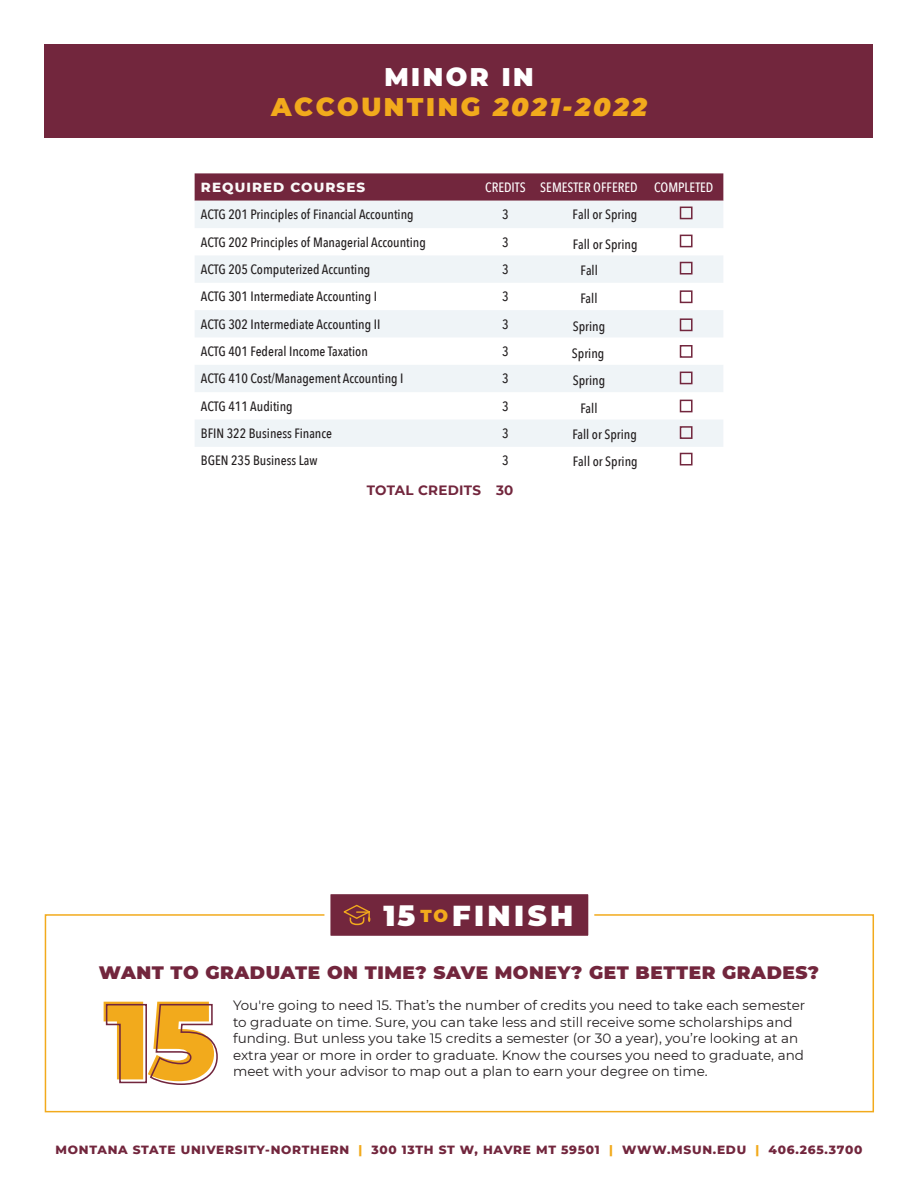
<style>
.page{position:relative;width:918px;height:1188px;background:#fff}
.page>*{position:absolute;margin:0;border:0;box-sizing:border-box;transform-origin:0 0}
.t1{font:900 111px "Montserrat";color:#f2aa1c}
.t2{font:900 28.8px "Montserrat";letter-spacing:.12em;color:#fff}
.t3{font:900 25.5px/30.6px "Montserrat";letter-spacing:.1em;color:#f2aa1c;text-align:center}
.t4{font:900 18px "Montserrat";letter-spacing:.03em;color:#72263d}
.t5{font:500 13.5px "Avenir Next Condensed";color:#231f20}
.t6{font:13.5px/16.5px "Montserrat";color:#231f20}
.t7{font:500 13.5px "Avenir Next Condensed";color:#fff}
.t8{font:800 13.5px "Montserrat";letter-spacing:.08em;color:#fbf9f9}
.t9{font:700 13.5px "Montserrat";letter-spacing:.02em;color:#72263d}
.t10{font:800 12.15px "Montserrat";letter-spacing:.06em;color:#72263d}
.s1{color:#fff}
.s2{font-style:italic}
.s3{font-size:17.25px;color:#f2aa1c}
.s4{color:#f2aa1c}
</style>
<div class="page">
<div style="left:45px;top:45px;width:828px;height:93px;background:#72263d"></div>
<svg style="left:195px;top:173px;width:528px;height:28px;background:#762c42"></svg>
<svg style="left:195px;top:201px;width:528px;height:246px;fill:#eff4f7"></svg>
<div style="left:680px;top:207px;width:13px;height:12px;border:2px solid #72263d"></div>
<div style="left:680px;top:235px;width:13px;height:12px;border:2px solid #72263d"></div>
<div style="left:680px;top:262px;width:13px;height:13px;border:2px solid #72263d"></div>
<div style="left:680px;top:290px;width:13px;height:13px;border:2px solid #72263d"></div>
<div style="left:680px;top:318px;width:13px;height:13px;border:2px solid #72263d"></div>
<div style="left:45px;top:914px;width:829px;height:198px;border:2px solid #f2aa1c"></div>
<svg style="left:321px;top:894px;width:276px;height:42px;background:#7e374a"></svg>
<div style="left:680px;top:345px;width:13px;height:13px;border:2px solid #72263d"></div>
<div style="left:680px;top:372px;width:13px;height:12px;border:2px solid #72263d"></div>
<div style="left:680px;top:400px;width:13px;height:12px;border:2px solid #72263d"></div>
<div style="left:680px;top:426px;width:13px;height:13px;border:2px solid #72263d"></div>
<div style="left:680px;top:453px;width:13px;height:12px;border:2px solid #72263d"></div>
<p class="t3" style="left:271px;top:60px;width:377px"><span class="s1">MINOR IN<br></span>ACCOUNTING <span class="s2">2021-2022</span></p>
<p class="t8" style="left:201px;top:177px;width:166px">REQUIRED COURSES</p>
<p class="t7" style="left:485px;top:179px;width:42px">CREDITS</p>
<p class="t7" style="left:540px;top:179px;width:99px">SEMESTER OFFERED</p>
<p class="t7" style="left:654px;top:179px;width:61px">COMPLETED</p>
<p class="t5" style="left:201px;top:206px;width:214px">ACTG 201 Principles of Financial Accounting</p>
<p class="t5" style="left:502px;top:206px;width:8px">3</p>
<p class="t5" style="left:573px;top:206px;width:66px">Fall or Spring</p>
<p class="t5" style="left:201px;top:234px;width:227px">ACTG 202 Principles of Managerial Accounting</p>
<p class="t5" style="left:502px;top:234px;width:8px">3</p>
<p class="t5" style="left:573px;top:236px;width:66px">Fall or Spring</p>
<p class="t5" style="left:201px;top:261px;width:171px">ACTG 205 Computerized Accunting</p>
<p class="t5" style="left:502px;top:261px;width:8px">3</p>
<p class="t5" style="left:581px;top:262px;width:19px">Fall</p>
<p class="t5" style="left:201px;top:288px;width:178px">ACTG 301 Intermediate Accounting I</p>
<p class="t5" style="left:502px;top:288px;width:8px">3</p>
<p class="t5" style="left:580px;top:290px;width:19px">Fall</p>
<p class="t5" style="left:201px;top:316px;width:181px">ACTG 302 Intermediate Accounting II</p>
<p class="t5" style="left:502px;top:316px;width:8px">3</p>
<p class="t5" style="left:573px;top:318px;width:34px">Spring</p>
<p class="t5" style="left:201px;top:343px;width:169px">ACTG 401 Federal Income Taxation</p>
<p class="t5" style="left:502px;top:343px;width:8px">3</p>
<p class="t5" style="left:572px;top:345px;width:34px">Spring</p>
<p class="t5" style="left:201px;top:370px;width:204px">ACTG 410 Cost/Management Accounting I</p>
<p class="t5" style="left:502px;top:370px;width:8px">3</p>
<p class="t5" style="left:573px;top:372px;width:34px">Spring</p>
<p class="t5" style="left:201px;top:398px;width:93px">ACTG 411 Auditing</p>
<p class="t5" style="left:502px;top:398px;width:8px">3</p>
<p class="t5" style="left:580px;top:400px;width:19px">Fall</p>
<p class="t5" style="left:201px;top:425px;width:133px">BFIN 322 Business Finance</p>
<p class="t5" style="left:502px;top:425px;width:8px">3</p>
<p class="t5" style="left:572px;top:426px;width:66px">Fall or Spring</p>
<p class="t5" style="left:201px;top:452px;width:118px">BGEN 235 Business Law</p>
<p class="t5" style="left:502px;top:452px;width:8px">3</p>
<p class="t5" style="left:573px;top:453px;width:66px">Fall or Spring</p>
<p class="t9" style="left:367px;top:480px;width:116px">TOTAL CREDITS</p>
<p class="t9" style="left:496px;top:480px;width:19px">30</p>
<p class="t2" style="left:384px;top:894px;width:191px">15 <span class="s3">TO</span>FINISH</p>
<p class="t4" style="left:99px;top:959px;width:722px">WANT TO GRADUATE ON TIME? SAVE MONEY? GET BETTER GRADES?</p>
<p class="t1" style="left:103px;top:957px;width:114px">15</p>
<p class="t6" style="left:233px;top:997px;width:574px">You're going to need 15. That’s the number of credits you need to take each semester to graduate on time. Sure, you can take less and still receive some scholarships and funding. But unless you take 15 credits a semester (or 30 a year), you’re looking at an extra year or more in order to graduate. Know the courses you need to graduate, and meet with your advisor to map out a plan to earn your degree on time.</p>
<p class="t10" style="left:56px;top:1141px;width:808px">MONTANA STATE UNIVERSITY-NORTHERN <span class="s4">|</span> 300 13TH ST W, HAVRE MT 59501 <span class="s4">|</span> WWW.MSUN.EDU <span class="s4">|</span> 406.265.3700</p>
</div>
